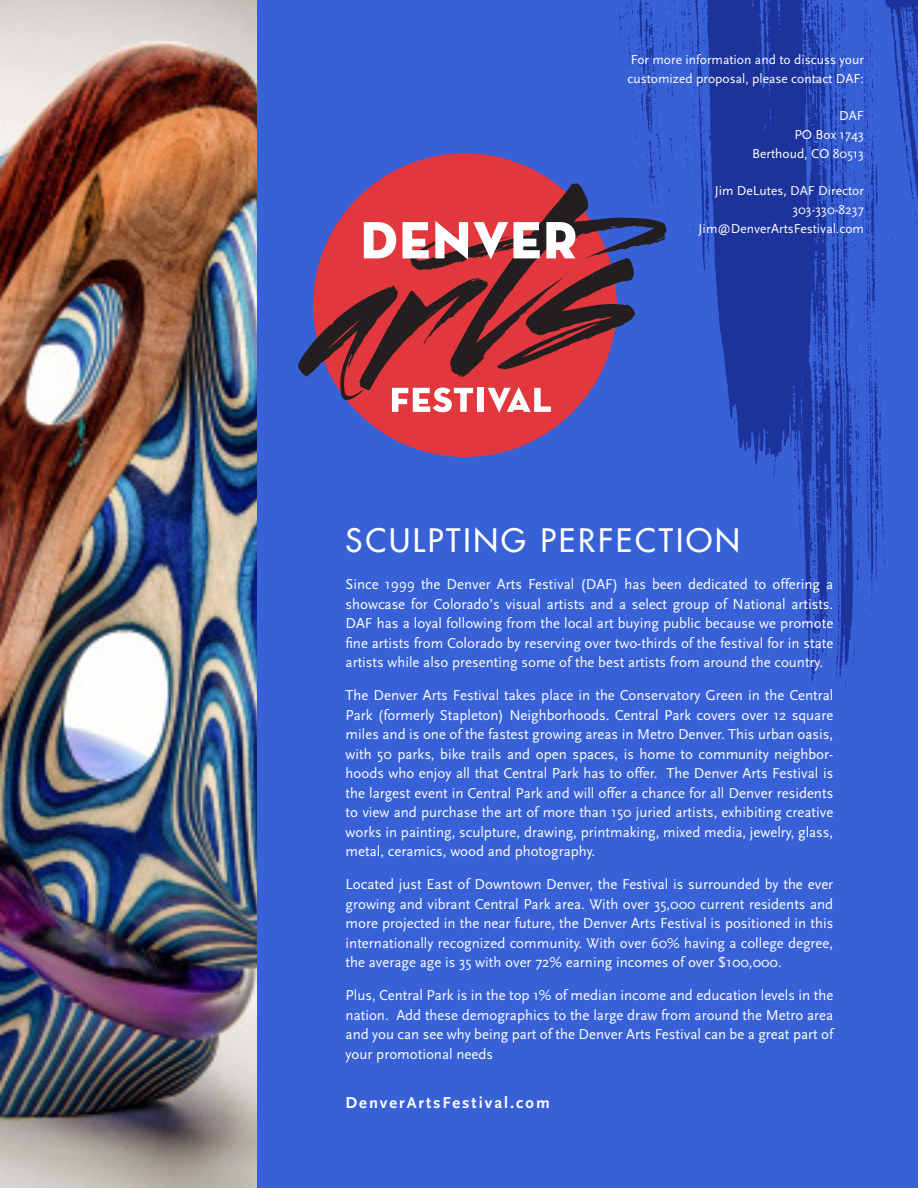
<style>
.page{position:relative;width:918px;height:1188px;background:#fff}
.page>*{position:absolute;margin:0;border:0;box-sizing:border-box;transform-origin:0 0}
.t1{font:31.5px "Futura";letter-spacing:.09em;color:#fff}
.t2{font:700 16.5px "Scala Sans";letter-spacing:.12em;color:#fff}
.t3{font:15px/19.5px "Scala Sans";color:#fff;text-align:justify}
.t4{font:13.5px/18.8px "Scala Sans";color:#fff;text-align:right}
</style>
<div class="page">
<div style="left:256px;top:0;width:662px;height:1188px;background:#3861d7"></div>
<img style="left:0;top:0;width:256px;height:1188px">
<img style="left:566px;top:0;width:352px;height:732px">
<div style="left:313px;top:153px;width:304px;height:304px;background:#e1373d;border-radius:50%"></div>
<svg style="left:542px;top:183px;width:124px;height:194px;background:#3f52ac"></svg>
<svg style="left:296px;top:221px;width:339px;height:191px"></svg>
<p class="t4" style="left:627px;top:51px;width:238px;text-align:left">For more information and to discuss your customized proposal, please contact DAF:</p>
<p class="t4" style="left:752px;top:107px;width:113px">DAF<br>PO Box 1743<br>Berthoud, CO 80513</p>
<p class="t4" style="left:699px;top:182px;width:167px">Jim DeLutes, DAF Director<br>303-330-8237<br>Jim@DenverArtsFestival.com</p>
<h1 class="t1" style="left:346px;top:520px;width:396px">SCULPTING PERFECTION</h1>
<p class="t3" style="left:346px;top:575px;width:489px">Since 1999 the Denver Arts Festival (DAF) has been dedicated to offering a showcase for Colorado’s visual artists and a select group of National artists.<br>DAF has a loyal following from the local art buying public because we promote fine artists from Colorado by reserving over two-thirds of the festival for in state artists while also presenting some of the best artists from around the country.</p>
<p class="t3" style="left:346px;top:686px;width:489px">The Denver Arts Festival takes place in the Conservatory Green in the Central Park (formerly Stapleton) Neighborhoods. Central Park covers over 12 square miles and is one of the fastest growing areas in Metro Denver. This urban oasis, with 50 parks, bike trails and open spaces, is home to community neighbor&shy;hoods who enjoy all that Central Park has to offer. The Denver Arts Festival is the largest event in Central Park and will offer a chance for all Denver residents to view and purchase the art of more than 150 juried artists, exhibiting creative works in painting, sculpture, drawing, printmaking, mixed media, jewelry, glass, metal, ceramics, wood and photography.</p>
<p class="t3" style="left:346px;top:875px;width:489px">Located just East of Downtown Denver, the Festival is surrounded by the ever growing and vibrant Central Park area. With over 35,000 current residents and more projected in the near future, the Denver Arts Festival is positioned in this internationally recognized community. With over 60% having a college degree, the average age is 35 with over 72% earning incomes of over $100,000.</p>
<p class="t3" style="left:346px;top:986px;width:489px">Plus, Central Park is in the top 1% of median income and education levels in the nation. Add these demographics to the large draw from around the Metro area and you can see why being part of the Denver Arts Festival can be a great part of your promotional needs</p>
<p class="t2" style="left:346px;top:1094px;width:206px">DenverArtsFestival.com</p>
</div>
